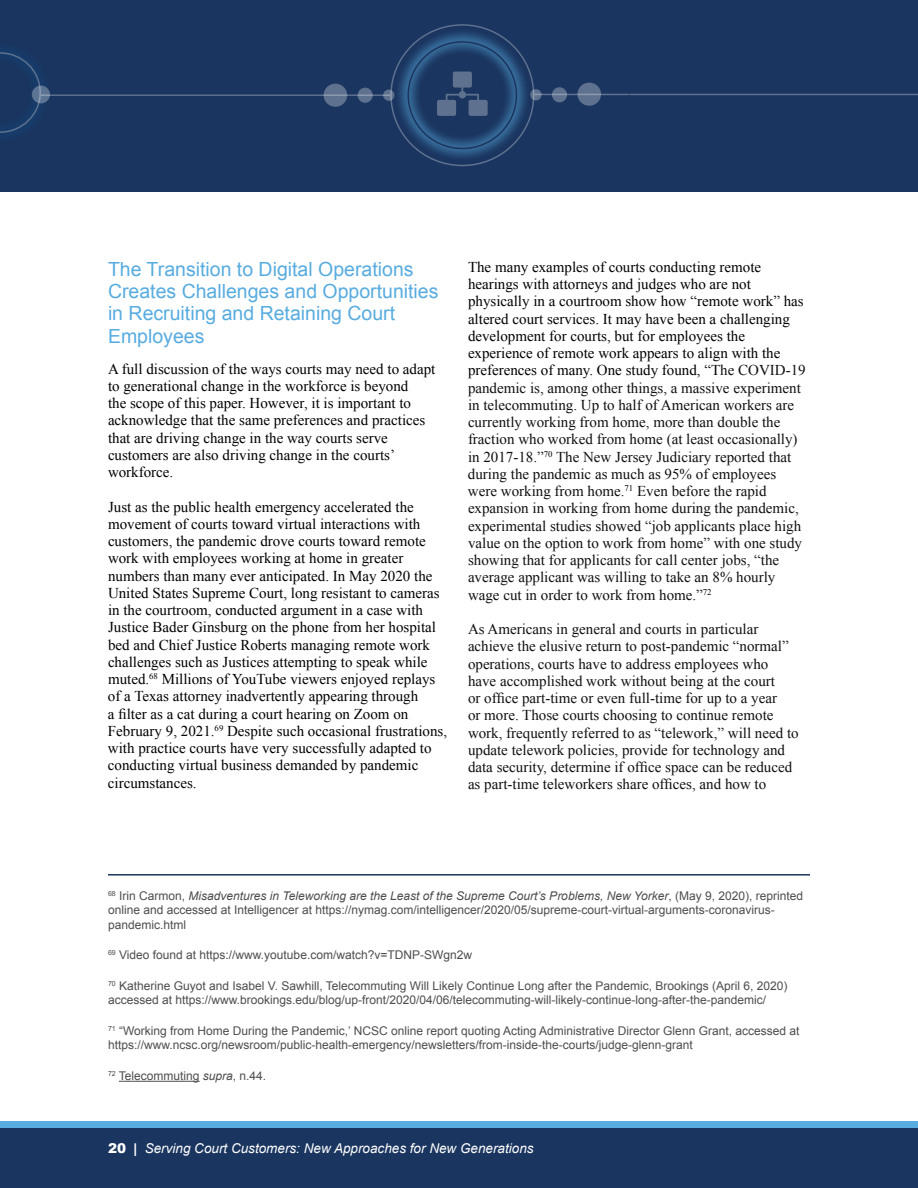
<style>
.page{position:relative;width:918px;height:1188px;background:#fff}
.page>*{position:absolute;margin:0;border:0;box-sizing:border-box;transform-origin:0 0}
.t1{font:19.5px/22.4px "Arial";color:#58ace0}
.t2{font:15px/17.2px "Times New Roman";color:#101010}
.t3{font:15px/17.2px "Times New Roman";color:#000}
.t4{font:italic 13.5px "Arial";color:#fff}
.t5{font:12px/14.4px "Arial";color:#4d4d4f}
.s1{color:#000}
.s2{font-style:italic}
.s3{font-weight:900;font-style:normal}
.s4{font-weight:700;font-style:normal}
</style>
<div class="page">
<div style="left:0;top:1122px;width:918px;height:63px;background:#58ace0"></div>
<div style="left:0;top:1128px;width:918px;height:60px;background:#1a355f"></div>
<div style="left:0;top:0;width:918px;height:192px;background:#1a355f"></div>
<hr style="left:534px;top:94px;width:384px;height:1px;background:#fff">
<svg style="left:530px;top:89px;width:12px;height:11px"></svg>
<svg style="left:552px;top:87px;width:15px;height:15px"></svg>
<svg style="left:0;top:52px;width:41px;height:81px"></svg>
<hr style="left:41px;top:94px;width:349px;height:2px;background:#fff">
<svg style="left:383px;top:90px;width:11px;height:11px"></svg>
<svg style="left:358px;top:88px;width:15px;height:15px"></svg>
<svg style="left:32px;top:86px;width:18px;height:17px"></svg>
<svg style="left:324px;top:84px;width:23px;height:23px"></svg>
<svg style="left:577px;top:83px;width:24px;height:23px"></svg>
<svg style="left:395px;top:28px;width:135px;height:134px"></svg>
<div style="left:408px;top:41px;width:109px;height:108px;border:2px solid #1c355e;border-radius:50%"></div>
<hr style="left:108px;top:874px;width:702px;height:2px;background:#1c355e">
<hr style="left:119px;top:1081px;width:81px;height:1px;background:#4d4d4f">
<svg style="left:437px;top:72px;width:51px;height:44px"></svg>
<h1 class="t1" style="left:108px;top:258px;width:332px">The Transition to Digital Operations<br>Creates Challenges and Opportunities in Recruiting and Retaining Court<br>Employees</h1>
<p class="t3" style="left:108px;top:360px;width:329px">A full discussion of the ways courts may need to adapt to generational change in the workforce is beyond<br>the scope of this paper. However, it is important to acknowledge that the same preferences and practices that are driving change in the way courts serve customers are also driving change in the courts’ workforce.</p>
<p class="t3" style="left:108px;top:498px;width:341px">Just as the public health emergency accelerated the movement of courts toward virtual interactions with customers, the pandemic drove courts toward remote work with employees working at home in greater numbers than many ever anticipated. In May 2020 the United States Supreme Court, long resistant to cameras in the courtroom, conducted argument in a case with Justice Bader Ginsburg on the phone from her hospital bed and Chief Justice Roberts managing remote work challenges such as Justices attempting to speak while muted.<sup>68</sup> Millions of YouTube viewers enjoyed replays of a Texas attorney inadvertently appearing through<br>a filter as a cat during a court hearing on Zoom on February 9, 2021.<sup>69</sup> Despite such occasional frustrations, with practice courts have very successfully adapted to conducting virtual business demanded by pandemic circumstances.</p>
<p class="t2" style="left:468px;top:258px;width:339px"><span class="s1">The many examples of courts conducting remote hearings with attorneys and judges who are not physically in a courtroom show how “remote work” has altered court services. It may have been a challenging development for courts, but for employees the experience of remote work appears to align with the preferences of many. One study found, “T</span>he COVID-19 pandemic is, among other things, a massive experiment in telecommuting. Up to half of American workers are currently working from home, more than double the fraction who worked from home (at least occasionally) in 2017-18.”<sup>70</sup> The New Jersey Judiciary reported that during the pandemic as much as 95% of employees were working from home.<sup>71</sup> Even before the rapid expansion in working from home during the pandemic, experimental studies showed “job applicants place high value on the option to work from home” with one study showing that for applicants for call center jobs, “the average applicant was willing to take an 8% hourly wage cut in order to work from home.”<sup>72</sup></p>
<p class="t2" style="left:468px;top:620px;width:332px">As Americans in general and courts in particular achieve the elusive return to post-pandemic “normal” operations, courts have to address employees who have accomplished work without being at the court<br>or office part-time or even full-time for up to a year<br>or more. Those courts choosing to continue remote work, frequently referred to as “telework,” will need to update telework policies, provide for technology and data security, determine if office space can be reduced as part-time teleworkers share offices, and how to</p>
<p class="t5" style="left:108px;top:889px;width:697px"><sup>68</sup> Irin Carmon, <span class="s2">Misadventures in Teleworking are the Least of the Supreme Court’s Problems, New Yorker</span>, (May 9, 2020), reprinted online and accessed at Intelligencer at https://nymag.com/intelligencer/2020/05/supreme-court-virtual-arguments-coronavirus&shy;pandemic.html</p>
<p class="t5" style="left:108px;top:948px;width:366px"><sup>69</sup> Video found at https://www.youtube.com/watch?v=TDNP-SWgn2w</p>
<p class="t5" style="left:108px;top:979px;width:681px"><sup>70</sup> Katherine Guyot and Isabel V. Sawhill, Telecommuting Will Likely Continue Long after the Pandemic, Brookings (April 6, 2020) accessed at https://www.brookings.edu/blog/up-front/2020/04/06/telecommuting-will-likely-continue-long-after-the-pandemic/</p>
<p class="t5" style="left:108px;top:1024px;width:693px"><sup>71</sup> “Working from Home During the Pandemic,’ NCSC online report quoting Acting Administrative Director Glenn Grant, accessed at https://www.ncsc.org/newsroom/public-health-emergency/newsletters/from-inside-the-courts/judge-glenn-grant</p>
<p class="t5" style="left:108px;top:1069px;width:160px"><sup>72</sup> Telecommuting <span class="s2">supra</span>, n.44.</p>
<p class="t4" style="left:108px;top:1139px;width:427px"><span class="s3">20</span> <span class="s4">|</span> Serving Court Customers: New Approaches for New Generations</p>
</div>
